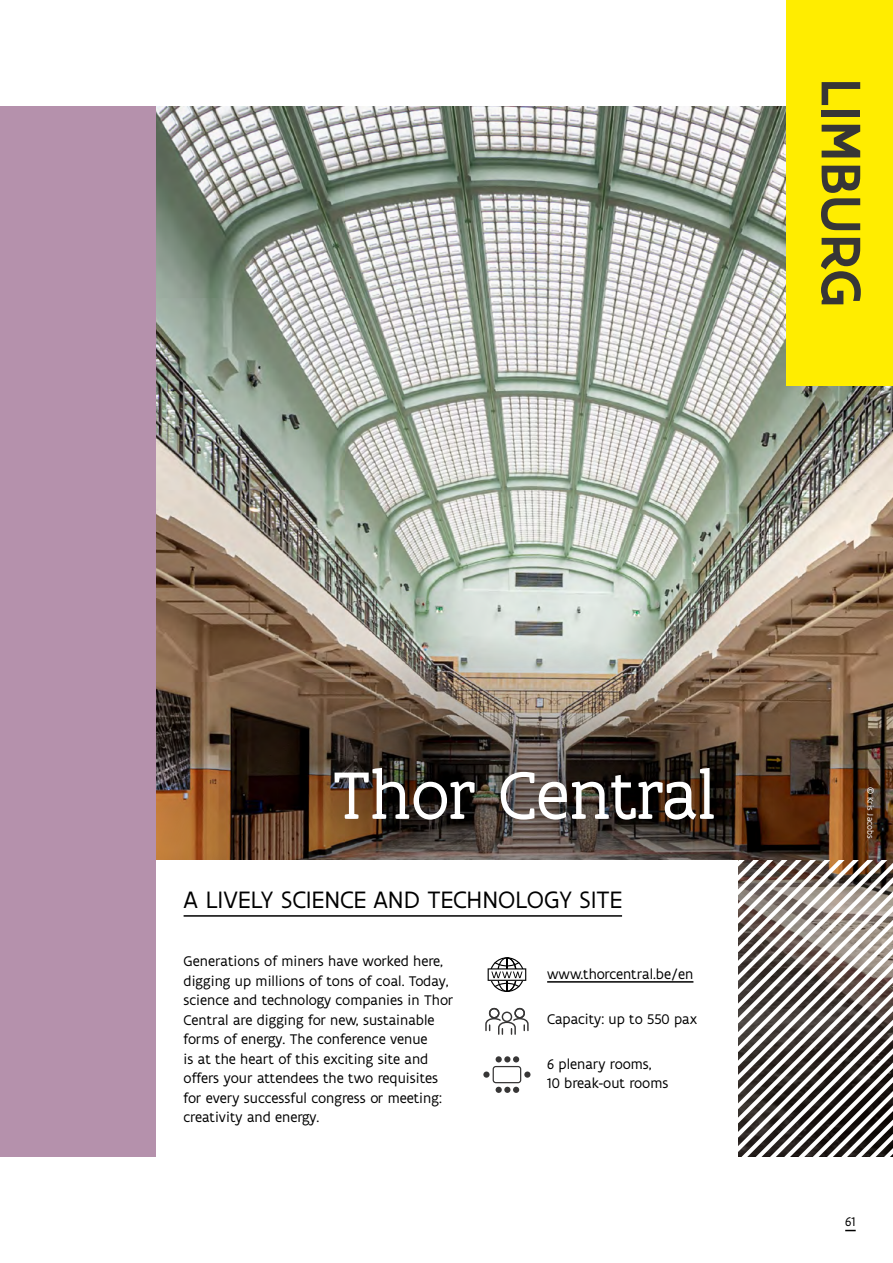
<style>
.page{position:relative;width:893px;height:1263px;background:#fff}
.page>*{position:absolute;margin:0;border:0;box-sizing:border-box;transform-origin:0 0}
.t1{font:72px "Flanders Art Serif";color:#fff}
.hoofdtitel{font:500 60px "Flanders Art Sans";letter-spacing:.01em;color:#373636}
.subititel_quotes{font:25.5px "Flanders Art Sans";color:#000}
.t2{font:15px/19.5px "Flanders Art Sans";color:#000}
.t3{font:13.5px "Flanders Art Sans";color:#000}
.t4{font:9px "Flanders Art Sans";color:#fff}
</style>
<div class="page">
<img style="left:155px;top:106px;width:738px;height:529px">
<img style="left:155px;top:635px;width:738px;height:225px">
<img style="left:277px;top:706px;width:498px;height:154px">
<hr style="left:184px;top:915px;width:438px;height:2px;background:#000">
<hr style="left:547px;top:981px;width:146px;height:2px;background:#000">
<svg style="left:483px;top:1071px;width:7px;height:7px"></svg>
<svg style="left:493px;top:1056px;width:37px;height:37px"></svg>
<svg style="left:485px;top:957px;width:44px;height:78px"></svg>
<div style="left:0;top:106px;width:155px;height:1051px;background:#b591ac"></div>
<div style="left:787px;top:0;width:106px;height:386px;background:#ffed00"></div>
<svg style="left:738px;top:860px;width:155px;height:297px"></svg>
<p class="hoofdtitel" style="left:879px;top:78px;width:230px;rotate:90deg">LIMBURG</p>
<p class="t1" style="left:333px;top:753px;width:384px">Thor Central</p>
<p class="subititel_quotes" style="left:184px;top:884px;width:440px">A LIVELY SCIENCE AND TECHNOLOGY SITE</p>
<p class="t2" style="left:184px;top:952px;width:271px">Generations of miners have worked here, digging up millions of tons of coal. Today, science and technology companies in Thor Central are digging for new, sustainable forms of energy. The conference venue<br>is at the heart of this exciting site and offers your attendees the two requisites for every successful congress or meeting: creativity and energy.</p>
<p class="t2" style="left:547px;top:964px;width:148px">www.thorcentral.be/en</p>
<p class="t2" style="left:547px;top:1009px;width:152px">Capacity: up to 550 pax</p>
<p class="t2" style="left:547px;top:1054px;width:123px">6 plenary rooms,<br>10 break-out rooms</p>
<p class="t2" style="left:547px;top:1061px;width:123px">10 break-out rooms</p>
<p class="t4" style="left:876px;top:787px;width:53px;rotate:90deg">© Kris Jacobs</p>
<p class="t3" style="left:845px;top:1213px;width:12px">61</p>
</div>
